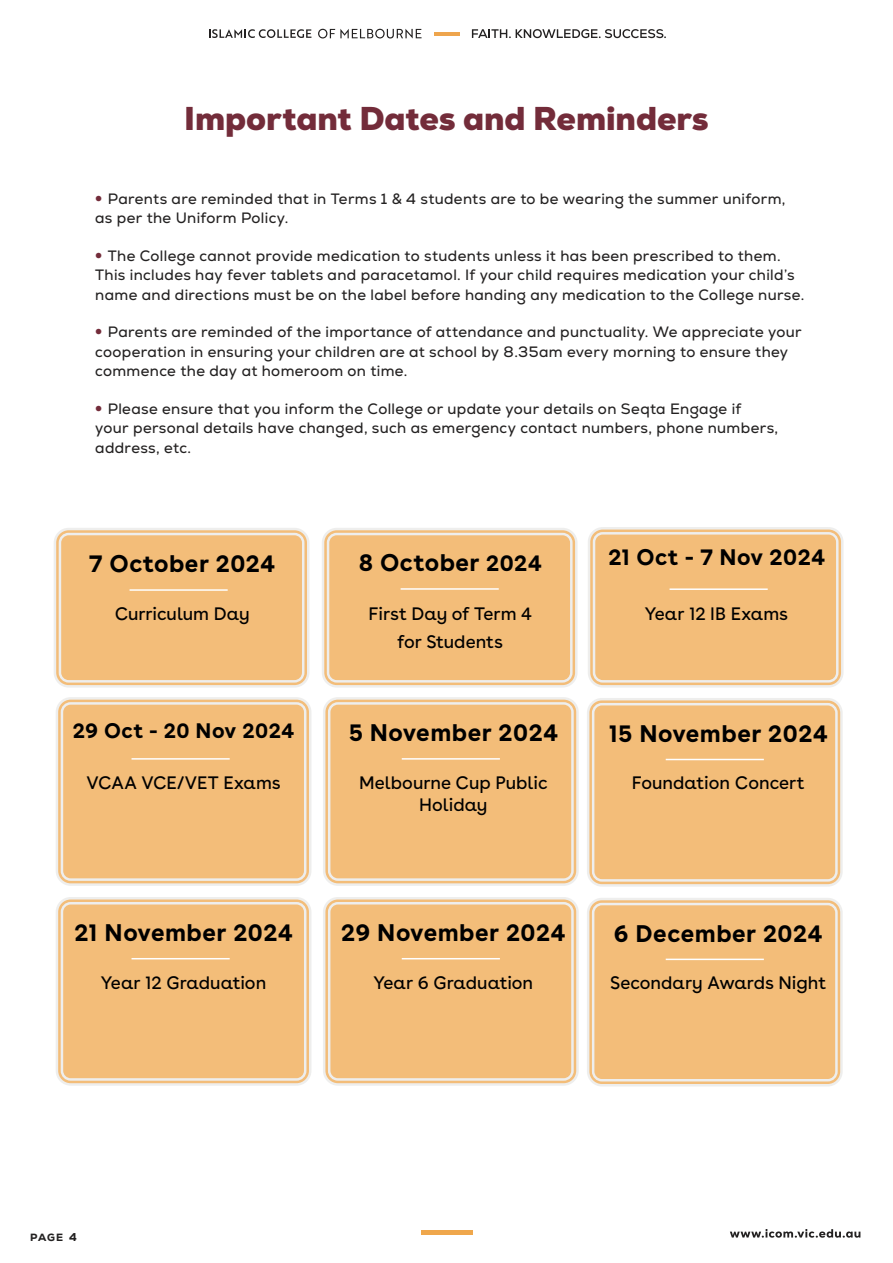
<style>
.page{position:relative;width:893px;height:1263px;background:#fff}
.page>*{position:absolute;margin:0;border:0;box-sizing:border-box;transform-origin:0 0}
.t1{font:900 33px "Nexa";letter-spacing:-.005em;color:#732c3a}
.t2{font:700 24px "Buenos Aires";letter-spacing:.02em;color:#000}
.t3{font:700 22.5px "Buenos Aires";letter-spacing:.025em;color:#000}
.t4{font:700 21px "Buenos Aires";letter-spacing:.025em;color:#000}
.t5{font:18px/22.5px "Buenos Aires";color:#000;text-align:center}
.t6{font:15px/19.5px "Nexa";letter-spacing:.025em;color:#232121}
.t7{font:800 10.5px "Nexa";color:#232121}
.s1{font-family:"Myriad Pro";font-weight:700;font-size:21px;color:#732c3a}
.s2{font-size:22.5px}
.s3{font-size:11.4px}
</style>
<div class="page">
<svg style="left:730px;top:1229px;width:130px;height:9px"></svg>
<hr style="left:434px;top:32px;width:26px;height:3px;background:#eea54d">
<svg style="left:209px;top:29px;width:102px;height:9px"></svg>
<svg style="left:318px;top:29px;width:104px;height:9px"></svg>
<svg style="left:472px;top:29px;width:194px;height:9px"></svg>
<div style="left:421px;top:1230px;width:51px;height:5px;background:#efa74c"></div>
<div style="left:57px;top:698px;width:253px;height:186px;background:#f3bd79;border-radius:14px"></div>
<div style="left:56px;top:697px;width:255px;height:189px;border:2px solid #eeeeed;border-radius:14px"></div>
<div style="left:61px;top:702px;width:245px;height:179px;border:2px solid #eeeeed;border-radius:9px"></div>
<div style="left:57px;top:898px;width:253px;height:186px;background:#f3bd79;border-radius:14px"></div>
<div style="left:56px;top:897px;width:255px;height:189px;border:2px solid #eeeeed;border-radius:14px"></div>
<div style="left:61px;top:902px;width:245px;height:179px;border:2px solid #eeeeed;border-radius:9px"></div>
<div style="left:324px;top:698px;width:253px;height:186px;background:#f3bd79;border-radius:14px"></div>
<div style="left:323px;top:697px;width:256px;height:189px;border:2px solid #eeeeed;border-radius:14px"></div>
<div style="left:328px;top:702px;width:246px;height:179px;border:2px solid #eeeeed;border-radius:9px"></div>
<div style="left:324px;top:898px;width:253px;height:186px;background:#f3bd79;border-radius:14px"></div>
<div style="left:323px;top:897px;width:256px;height:189px;border:2px solid #eeeeed;border-radius:14px"></div>
<div style="left:328px;top:902px;width:246px;height:179px;border:2px solid #eeeeed;border-radius:9px"></div>
<div style="left:588px;top:699px;width:253px;height:186px;background:#f3bd79;border-radius:14px"></div>
<div style="left:587px;top:698px;width:256px;height:189px;border:2px solid #eeeeed;border-radius:14px"></div>
<div style="left:592px;top:703px;width:246px;height:179px;border:2px solid #eeeeed;border-radius:9px"></div>
<div style="left:588px;top:899px;width:253px;height:186px;background:#f3bd79;border-radius:14px"></div>
<div style="left:587px;top:898px;width:256px;height:188px;border:2px solid #eeeeed;border-radius:14px"></div>
<div style="left:592px;top:903px;width:246px;height:178px;border:2px solid #eeeeed;border-radius:9px"></div>
<hr style="left:132px;top:758px;width:98px;height:2px;background:#fff">
<hr style="left:132px;top:958px;width:98px;height:1px;background:#fff">
<hr style="left:402px;top:758px;width:98px;height:2px;background:#fff">
<hr style="left:402px;top:958px;width:98px;height:1px;background:#fff">
<hr style="left:666px;top:759px;width:98px;height:1px;background:#fff">
<hr style="left:666px;top:958px;width:98px;height:2px;background:#fff">
<div style="left:55px;top:529px;width:253px;height:157px;background:#f3bd79;border-radius:14px"></div>
<div style="left:54px;top:528px;width:255px;height:160px;border:2px solid #eeeeed;border-radius:14px"></div>
<div style="left:59px;top:533px;width:245px;height:150px;border:2px solid #eeeeed;border-radius:9px"></div>
<div style="left:323px;top:529px;width:253px;height:157px;background:#f3bd79;border-radius:14px"></div>
<div style="left:322px;top:528px;width:256px;height:160px;border:2px solid #eeeeed;border-radius:14px"></div>
<div style="left:327px;top:533px;width:246px;height:150px;border:2px solid #eeeeed;border-radius:9px"></div>
<div style="left:589px;top:528px;width:253px;height:158px;background:#f3bd79;border-radius:14px"></div>
<div style="left:588px;top:527px;width:255px;height:161px;border:2px solid #eeeeed;border-radius:14px"></div>
<div style="left:593px;top:532px;width:245px;height:150px;border:2px solid #eeeeed;border-radius:9px"></div>
<hr style="left:130px;top:589px;width:98px;height:2px;background:#fff">
<hr style="left:401px;top:588px;width:98px;height:2px;background:#fff">
<hr style="left:669px;top:588px;width:99px;height:2px;background:#fff">
<h1 class="t1" style="left:184px;top:97px;width:526px">Important Dates and Reminders</h1>
<p class="t6" style="left:95px;top:189px;width:692px"><span class="s1">•</span> Parents are reminded that in Terms 1 &amp; 4 students are to be wearing the summer uniform, as per the Uniform Policy.</p>
<p class="t6" style="left:95px;top:246px;width:711px"><span class="s1">•</span> The College cannot provide medication to students unless it has been prescribed to them.<br>This includes hay fever tablets and paracetamol. If your child requires medication your child’s name and directions must be on the label before handing any medication to the College nurse.</p>
<p class="t6" style="left:95px;top:322px;width:708px"><span class="s1">•</span> Parents are reminded of the importance of attendance and punctuality. We appreciate your cooperation in ensuring your children are at school by 8.35am every morning to ensure they commence the day at homeroom on time.</p>
<p class="t6" style="left:95px;top:399px;width:684px"><span class="s1">•</span> Please ensure that you inform the College or update your details on Seqta Engage if your personal details have changed, such as emergency contact numbers, phone numbers, address, etc.</p>
<h2 class="t2" style="left:89px;top:546px;width:188px">7 October 2024</h2>
<h2 class="t2" style="left:359px;top:546px;width:184px">8 October <span class="s2">2024</span></h2>
<p class="t5" style="left:115px;top:601px;width:136px">Curriculum Day</p>
<p class="t5" style="left:369px;top:598px;width:165px;line-height:28.5px">First Day of Term 4 for Students</p>
<h3 class="t3" style="left:608px;top:541px;width:218px">21 Oct - 7 Nov 2024</h3>
<p class="t5" style="left:645px;top:602px;width:145px">Year 12 IB Exams</p>
<h3 class="t4" style="left:73px;top:716px;width:223px">29 Oct - 20 Nov 2024</h3>
<h2 class="t2" style="left:349px;top:716px;width:211px">5 November 2024</h2>
<h2 class="t2" style="left:609px;top:716px;width:220px">15 November 2024</h2>
<p class="t5" style="left:86px;top:770px;width:196px">VCAA VCE/VET Exams</p>
<p class="t5" style="left:359px;top:770px;width:190px">Melbourne Cup Public<br>Holiday</p>
<p class="t5" style="left:632px;top:771px;width:174px">Foundation Concert</p>
<h2 class="t2" style="left:74px;top:915px;width:220px">21 November 2024</h2>
<h2 class="t2" style="left:341px;top:915px;width:226px">29 November 2024</h2>
<h2 class="t2" style="left:614px;top:916px;width:210px">6 December 2024</h2>
<p class="t5" style="left:101px;top:970px;width:167px">Year 12 Graduation</p>
<p class="t5" style="left:373px;top:970px;width:161px">Year 6 Graduation</p>
<p class="t5" style="left:610px;top:971px;width:218px">Secondary Awards Night</p>
<p class="t7" style="left:30px;top:1230px;width:48px">page <span class="s3">4</span></p>
</div>
